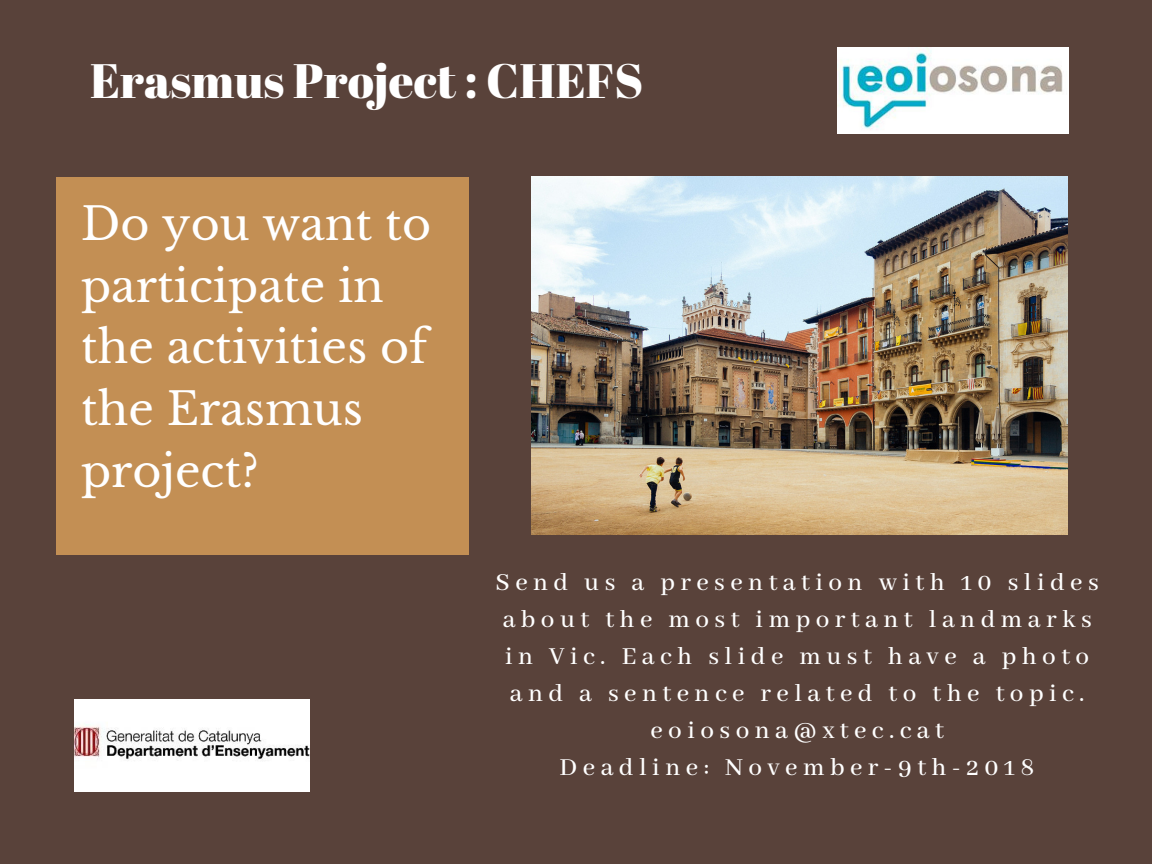
<style>
.page{position:relative;width:1152px;height:864px;background:#59423a}
.page>*{position:absolute;margin:0;border:0;box-sizing:border-box;transform-origin:0 0}
.t1{font:48.3px "Abril Fatface";color:#fff}
.t2{font:44.55px/61.8px "Libre Baskerville";color:#fff}
.t3{font:500 27.15px/37.2px "Abhaya Libre";letter-spacing:.2em;color:#fff;text-align:center}
</style>
<div class="page">
<div style="left:56px;top:177px;width:413px;height:378px;background:#c38f54"></div>
<img style="left:531px;top:177px;width:537px;height:357px">
<img style="left:837px;top:47px;width:232px;height:87px">
<img style="left:74px;top:700px;width:235px;height:92px">
<h1 class="t1" style="left:90px;top:47px;width:555px">Erasmus Project : CHEFS</h1>
<h2 class="t2" style="left:81px;top:193px;width:352px">Do you want to participate in the activities of the Erasmus project?</h2>
<p class="t3" style="left:496px;top:564px;width:605px">Send us a presentation with 10 slides about the most important landmarks in Vic. Each slide must have a photo and a sentence related to the topic. eoiosona@xtec.cat<br>Deadline: November-9th-2018</p>
</div>
